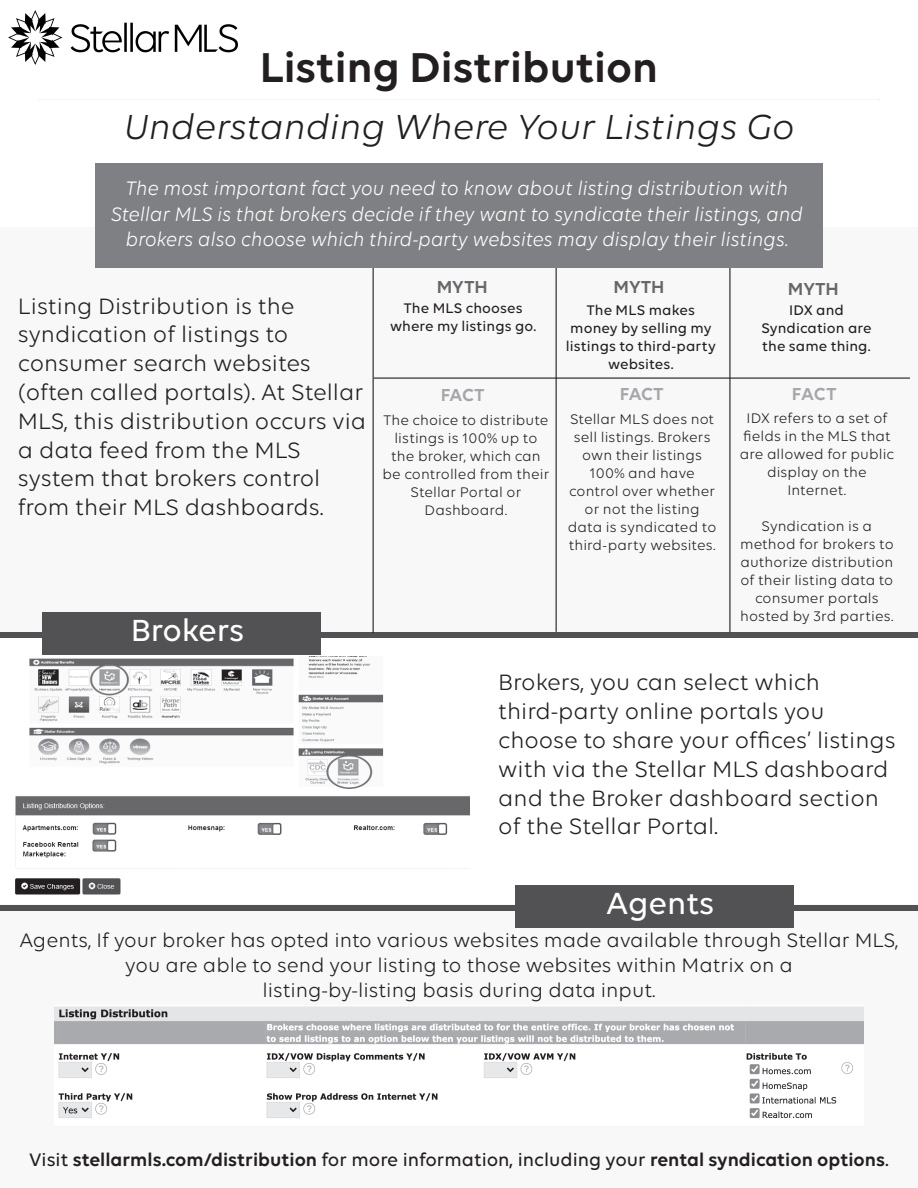
<style>
.page{position:relative;width:918px;height:1188px;background:#fff}
.page>*{position:absolute;margin:0;border:0;box-sizing:border-box;transform-origin:0 0}
.t1{font:600 45px "Volte";color:#231f20}
.t2{font:italic 37.5px "Volte";color:#231f20}
.t3{font:500 33px "Volte";color:#fff}
.t4{font:24px/28.8px "Volte";color:#231f20}
.t5{font:italic 21px/25.2px "Volte";color:#fff;text-align:center;scale:.94 1}
.t6{font:21px/25.2px "Volte";color:#231f20;text-align:center}
.t7{font:600 19.5px "Volte";color:#231f20}
.t8{font:600 18.75px "Volte";color:#66676a}
.t9{font:600 18.75px "Volte";letter-spacing:-.025em;color:#a5a6aa}
.t10{font:15px/18px "Volte";letter-spacing:.005em;color:#231f20;text-align:center}
.t11{font:500 15px/18px "Volte";letter-spacing:.005em;color:#231f20;text-align:center}
.s1{font-weight:500}
</style>
<div class="page">
<div style="left:0;top:227px;width:918px;height:408px;background:#f8f8f9"></div>
<div style="left:0;top:904px;width:918px;height:283px;background:#f8f8f9"></div>
<img style="left:29px;top:656px;width:355px;height:132px">
<div style="left:0;top:632px;width:918px;height:6px;background:#525254"></div>
<img style="left:15px;top:788px;width:454px;height:107px">
<div style="left:0;top:905px;width:918px;height:6px;background:#525254"></div>
<div style="left:515px;top:886px;width:279px;height:42px;background:#525254"></div>
<div style="left:42px;top:613px;width:279px;height:42px;background:#525254"></div>
<hr style="left:729px;top:261px;width:1px;height:371px;background:#231f20">
<hr style="left:374px;top:378px;width:536px;height:1px;background:#231f20">
<hr style="left:556px;top:261px;width:1px;height:371px;background:#231f20">
<hr style="left:373px;top:262px;width:1px;height:371px;background:#231f20">
<div style="left:95px;top:163px;width:728px;height:105px;background:#7e8083"></div>
<img style="left:55px;top:1007px;width:808px;height:111px">
<img style="left:9px;top:11px;width:228px;height:54px">
<h1 class="t1" style="left:260px;top:41px;width:400px">Listing Distribution</h1>
<h2 class="t2" style="left:123px;top:106px;width:673px">Understanding Where Your Listings Go</h2>
<h3 class="t5" style="left:111px;top:176px;width:738px">The most important fact you need to know about listing distribution with<br>Stellar MLS is that brokers decide if they want to syndicate their listings, and brokers also choose which third-party websites may display their listings.</h3>
<h3 class="t4" style="left:18px;top:291px;width:350px">Listing Distribution is the syndication of listings to consumer search websites (often called portals). At Stellar<br>MLS, this distribution occurs via a data feed from the MLS system that brokers control from their MLS dashboards.</h3>
<h3 class="t3" style="left:131px;top:612px;width:115px">Brokers</h3>
<p class="t8" style="left:437px;top:276px;width:52px">MYTH</p>
<p class="t11" style="left:390px;top:298px;width:148px">The MLS chooses where my listings go.</p>
<p class="t9" style="left:441px;top:384px;width:45px">FACT</p>
<p class="t10" style="left:383px;top:410px;width:168px">The choice to distribute listings is 100% up to the broker, which can be controlled from their<br>Stellar Portal or<br>Dashboard.</p>
<p class="t8" style="left:614px;top:276px;width:52px">MYTH</p>
<p class="t11" style="left:566px;top:301px;width:151px">The MLS makes money by selling my listings to third-party websites.</p>
<p class="t9" style="left:620px;top:383px;width:45px">FACT</p>
<p class="t10" style="left:568px;top:410px;width:150px">Stellar MLS does not sell listings. Brokers own their listings<br>100% and have control over whether or not the listing data is syndicated to third-party websites.</p>
<p class="t8" style="left:788px;top:278px;width:52px">MYTH</p>
<p class="t11" style="left:762px;top:301px;width:112px">IDX and<br>Syndication are the same thing.</p>
<p class="t9" style="left:792px;top:383px;width:46px">FACT</p>
<p class="t10" style="left:740px;top:409px;width:156px">IDX refers to a set of fields in the MLS that are allowed for public display on the<br>Internet.</p>
<p class="t10" style="left:740px;top:517px;width:155px">Syndication is a method for brokers to authorize distribution of their listing data to consumer portals hosted by 3rd parties.</p>
<h3 class="t4" style="left:498px;top:668px;width:399px">Brokers, you can select which third-party online portals you choose to share your offices’ listings with via the Stellar MLS dashboard and the Broker dashboard section of the Stellar Portal.</h3>
<h3 class="t3" style="left:606px;top:884px;width:110px">Agents</h3>
<h3 class="t6" style="left:19px;top:927px;width:881px">Agents, If your broker has opted into various websites made available through Stellar MLS, you are able to send your listing to those websites within Matrix on a<br>listing-by-listing basis during data input.</h3>
<h3 class="t7" style="left:29px;top:1148px;width:861px"><span class="s1">Visit</span> stellarmls.com/distribution <span class="s1">for more information, including your</span> rental syndication options<span class="s1">.</span></h3>
</div>
